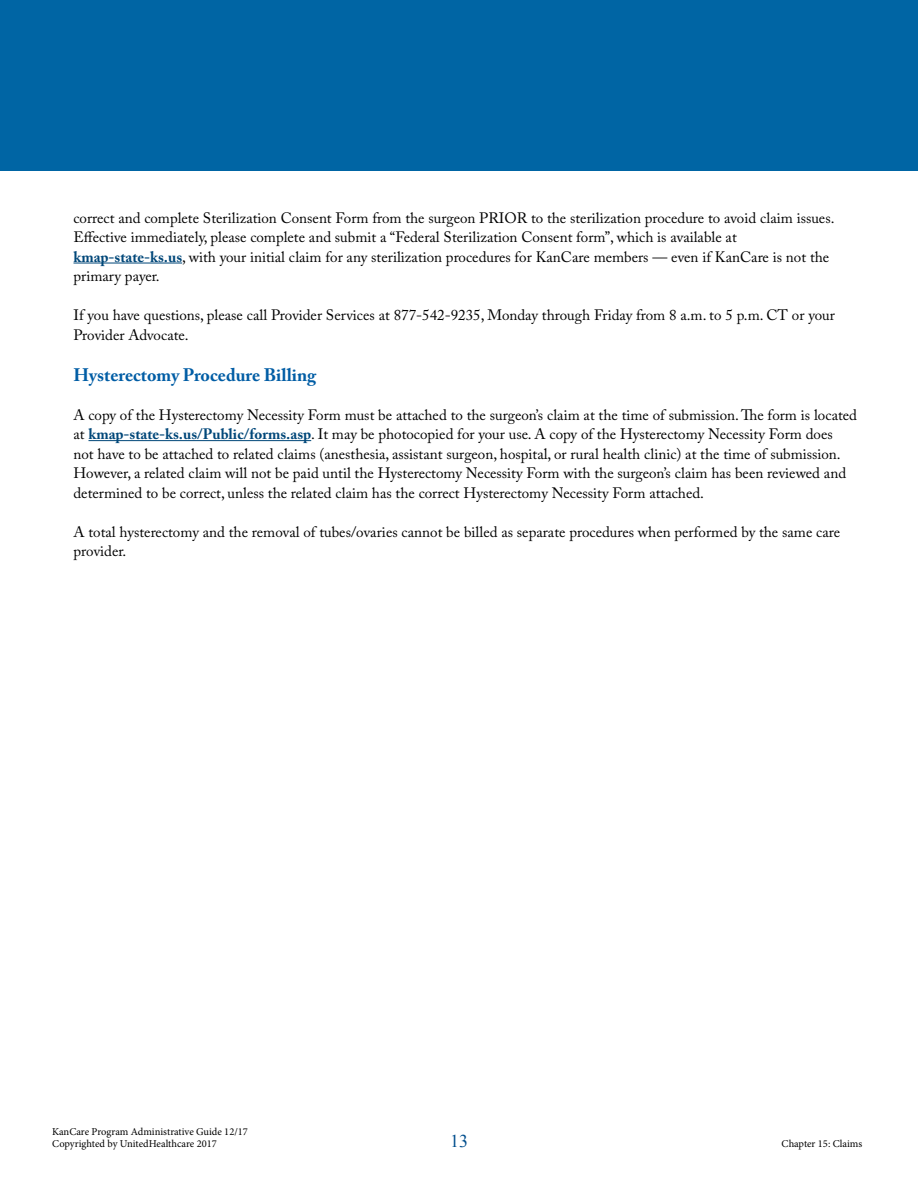
<style>
.page{position:relative;width:918px;height:1188px;background:#fff}
.page>*{position:absolute;margin:0;border:0;box-sizing:border-box;transform-origin:0 0}
.t1{font:700 18px "Adobe Caslon Pro";color:#005da5}
.t2{font:18px "Times New Roman";color:#004e8d}
.t3{font:15px/19.5px "Adobe Caslon Pro";color:#000}
.t4{font:10.5px/12.6px "Minion Pro";color:#000}
.s1{font-weight:700;color:#004779}
</style>
<div class="page">
<div style="left:0;top:0;width:918px;height:171px;background:#0065a4"></div>
<hr style="left:74px;top:263px;width:108px;height:1px;background:#004779">
<hr style="left:88px;top:440px;width:223px;height:1px;background:#004779">
<p class="t3" style="left:74px;top:208px;width:762px">correct and complete Sterilization Consent Form from the surgeon PRIOR to the sterilization procedure to avoid claim issues.<br>Effective immediately, please complete and submit a “Federal Sterilization Consent form”, which is available at <span class="s1">kmap-state-ks.us</span>, with your initial claim for any sterilization procedures for KanCare members — even if KanCare is not the primary payer.</p>
<p class="t3" style="left:74px;top:305px;width:763px">If you have questions, please call Provider Services at 877-542-9235, Monday through Friday from 8 a.m. to 5 p.m. CT or your<br>Provider Advocate.</p>
<p class="t1" style="left:74px;top:364px;width:244px">Hysterectomy Procedure Billing</p>
<p class="t3" style="left:74px;top:405px;width:785px">A copy of the Hysterectomy Necessity Form must be attached to the surgeon’s claim at the time of submission. The form is located at <span class="s1">kmap-state-ks.us/Public/forms.asp</span>. It may be photocopied for your use. A copy of the Hysterectomy Necessity Form does<br>not have to be attached to related claims (anesthesia, assistant surgeon, hospital, or rural health clinic) at the time of submission.<br>However, a related claim will not be paid until the Hysterectomy Necessity Form with the surgeon’s claim has been reviewed and determined to be correct, unless the related claim has the correct Hysterectomy Necessity Form attached.</p>
<p class="t3" style="left:74px;top:522px;width:768px">A total hysterectomy and the removal of tubes/ovaries cannot be billed as separate procedures when performed by the same care provider.</p>
<p class="t4" style="left:52px;top:1125px;width:197px">KanCare Program Administrative Guide 12/17<br>Copyrighted by UnitedHealthcare 2017</p>
<p class="t2" style="left:450px;top:1129px;width:19px">13</p>
<p class="t4" style="left:782px;top:1138px;width:82px">Chapter 15: Claims</p>
</div>
